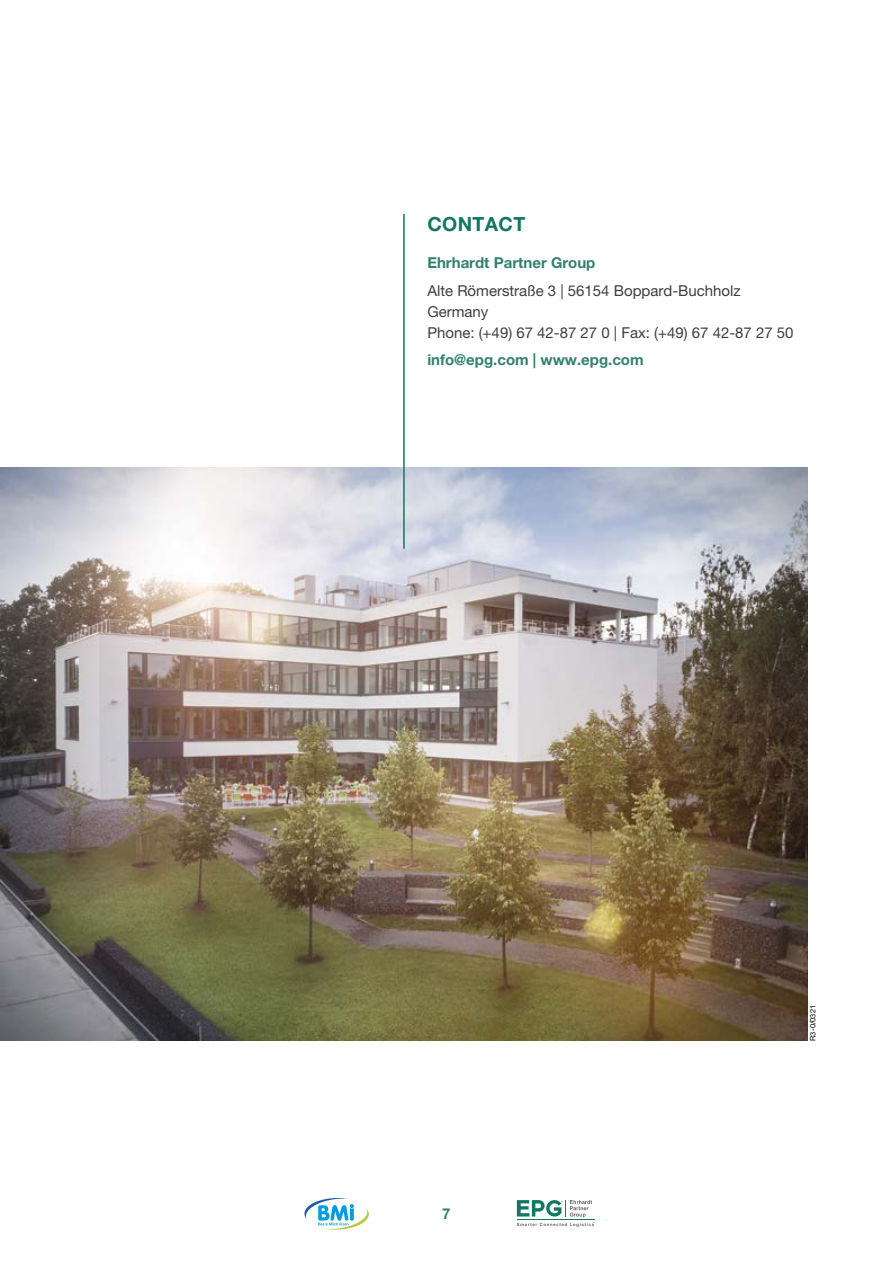
<style>
.page{position:relative;width:893px;height:1263px;background:#fff}
.page>*{position:absolute;margin:0;border:0;box-sizing:border-box;transform-origin:0 0}
.t1{font:700 19.5px "Helvetica Neue LT Pro";letter-spacing:.02em;color:#107760}
.t2{font:15px/21px "Helvetica Neue LT Pro";color:#3f3e3e}
.t3{font:700 15px "Helvetica Neue LT Pro";color:#33816c}
.t4{font:7.5px "Helvetica Neue LT Pro";color:#000}
</style>
<div class="page">
<svg style="left:517px;top:1200px;width:77px;height:27px"></svg>
<svg style="left:304px;top:1198px;width:65px;height:31px"></svg>
<img style="left:0;top:467px;width:808px;height:574px">
<hr style="left:403px;top:214px;width:2px;height:335px;background:#107760">
<h1 class="t1" style="left:427px;top:212px;width:100px">CONTACT</h1>
<p class="t3" style="left:427px;top:254px;width:170px">Ehrhardt Partner Group</p>
<p class="t2" style="left:427px;top:280px;width:368px">Alte Römerstraße 3 | 56154 Boppard-Buchholz<br>Germany<br>Phone: (+49) 67 42-87 27 0 | Fax: (+49) 67 42-87 27 50</p>
<p class="t3" style="left:427px;top:350px;width:218px">info@epg.com | www.epg.com</p>
<p class="t3" style="left:442px;top:1205px;width:10px">7</p>
<p class="t4" style="left:808px;top:1041px;width:37px;rotate:-90deg">R3-0/0321</p>
</div>
